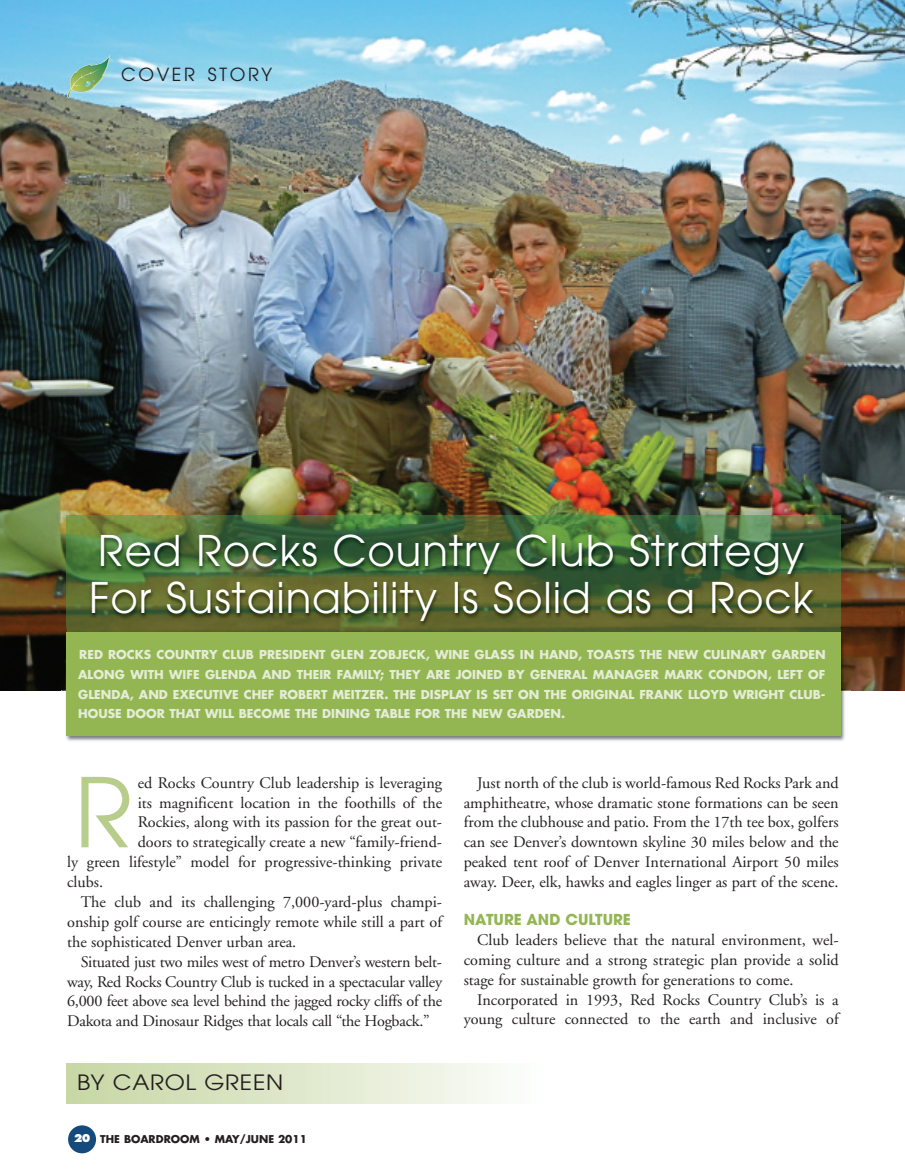
<style>
.page{position:relative;width:905px;height:1175px;background:#fff}
.page>*{position:absolute;margin:0;border:0;box-sizing:border-box;transform-origin:0 0}
.t1{font:95.25px "Avant Garde";color:#b8cc8b}
.t2{font:42px/46.5px "Avant Garde";letter-spacing:.02em;color:#fff}
.t3{font:21px "Avant Garde";letter-spacing:.03em;color:#231f20;scale:1.1 1}
.t4{font:18px "Avant Garde";letter-spacing:.15em;color:#231f20}
.t5{font:16.2px/20px "Adobe Garamond";color:#231f20;text-align:justify}
.t6{font:700 15px "Avant Garde";color:#93b653}
.t7{font:700 12px/19.8px "Futura";color:#e5ecd7;text-align:justify}
.t8{font:700 10.5px "Futura";color:#231f20}
.s1{font-weight:800;color:#fff}
</style>
<div class="page">
<img style="left:0;top:0;width:904px;height:690px">
<img style="left:67px;top:515px;width:773px;height:10px">
<div style="left:68px;top:1125px;width:28px;height:28px;background:#144a7c;border-radius:50%"></div>
<img style="left:61px;top:639px;width:789px;height:102px">
<img style="left:67px;top:627px;width:773px;height:6px">
<div style="left:67px;top:633px;width:773px;height:103px;background:#93b653"></div>
<img style="left:850px;top:525px;width:6px;height:114px">
<img style="left:67px;top:525px;width:783px;height:102px">
<img style="left:51px;top:525px;width:16px;height:114px">
<svg style="left:840px;top:627px;width:10px;height:12px"></svg>
<svg style="left:61px;top:627px;width:6px;height:12px"></svg>
<svg style="left:67px;top:54px;width:43px;height:44px;background:#8ac4b6"></svg>
<p class="t4" style="left:121px;top:68px;width:152px">COVER STORY</p>
<h2 class="t2" style="left:89px;top:531px;width:726px">Red Rocks Country Club Strategy<br>For Sustainability Is Solid as a Rock</h2>
<p class="t7" style="left:78px;top:645px;width:748px">RED ROCKS COUNTRY CLUB PRESIDENT GLEN ZOBJECK, WINE GLASS IN HAND, TOASTS THE NEW CULINARY GARDEN ALONG WITH WIFE GLENDA AND THEIR FAMILY; THEY ARE JOINED BY GENERAL MANAGER MARK CONDON, LEFT OF GLENDA, AND EXECUTIVE CHEF ROBERT MEITZER. THE DISPLAY IS SET ON THE ORIGINAL FRANK LLOYD WRIGHT CLUB-HOUSE DOOR THAT WILL BECOME THE DINING TABLE FOR THE NEW GARDEN.</p>
<h1 class="t1" style="left:75px;top:776px;width:59px">R</h1>
<p class="t5" style="left:138px;top:774px;width:306px">ed Rocks Country Club leadership is leveraging</p>
<p class="t5" style="left:138px;top:794px;width:306px">its magnificent location in the foothills of the</p>
<p class="t5" style="left:138px;top:813px;width:306px">Rockies, along with its passion for the great out-</p>
<p class="t5" style="left:138px;top:833px;width:306px">doors to strategically create a new “family-friend-</p>
<p class="t5" style="left:67px;top:853px;width:376px">ly green lifestyle” model for progressive-thinking private</p>
<p class="t5" style="left:67px;top:873px;width:37px">clubs.</p>
<p class="t5" style="left:81px;top:893px;width:363px">The club and its challenging 7,000-yard-plus champi-</p>
<p class="t5" style="left:67px;top:913px;width:376px">onship golf course are enticingly remote while still a part of</p>
<p class="t5" style="left:67px;top:933px;width:231px">the sophisticated Denver urban area.</p>
<p class="t5" style="left:81px;top:953px;width:363px">Situated just two miles west of metro Denver’s western belt-</p>
<p class="t5" style="left:67px;top:972px;width:376px">way, Red Rocks Country Club is tucked in a spectacular valley</p>
<p class="t5" style="left:67px;top:992px;width:376px">6,000 feet above sea level behind the jagged rocky cliffs of the</p>
<p class="t5" style="left:67px;top:1012px;width:364px">Dakota and Dinosaur Ridges that locals call “the Hogback.”</p>
<p class="t3" style="left:77px;top:1074px;width:189px">BY CAROL GREEN</p>
<p class="t8" style="left:74px;top:1134px;width:234px"><span class="s1">20</span> THE BOARDROOM • MAY/JUNE 2011</p>
<p class="t5" style="left:463px;top:774px;width:376px;text-indent:14px">Just north of the club is world-famous Red Rocks Park and amphitheatre, whose dramatic stone formations can be seen from the clubhouse and patio. From the 17th tee box, golfers can see Denver’s downtown skyline 30 miles below and the peaked tent roof of Denver International Airport 50 miles away. Deer, elk, hawks and eagles linger as part of the scene.</p>
<p class="t6" style="left:463px;top:913px;width:169px">NATURE AND CULTURE</p>
<p class="t5" style="left:463px;top:931px;width:376px;text-indent:13px">Club leaders believe that the natural environment, wel&shy;coming culture and a strong strategic plan provide a solid stage for sustainable growth for generations to come.</p>
<p class="t5" style="left:463px;top:990px;width:376px;text-align:right">Incorporated in 1993, Red Rocks Country Club’s is a young culture connected to the earth and inclusive of</p>
</div>
